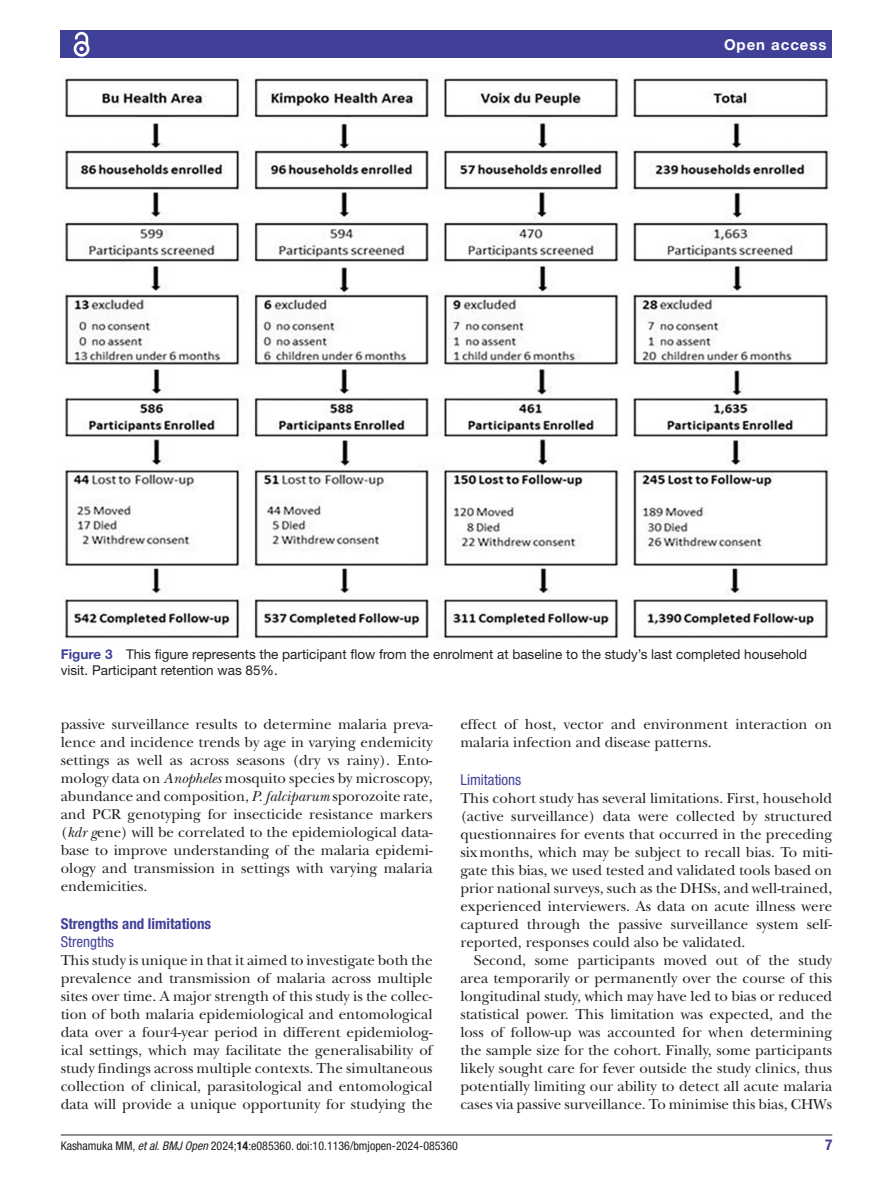
<style>
.page{position:relative;width:893px;height:1191px;background:#fff}
.page>*{position:absolute;margin:0;border:0;box-sizing:border-box;transform-origin:0 0}
.t1{font:15px/18px "New Baskerville";color:#231f20;text-align:justify}
.t2{font:700 condensed 15px "Helvetica Neue LT Std";color:#414099}
.t3{font:condensed 15px "Helvetica Neue LT Std";color:#414099}
.t4{font:700 15px "Helvetica Neue LT Std";letter-spacing:.065em;color:#fff}
.t5{font:13.5px/16.2px "Helvetica Neue LT Std";color:#231f20}
.t6{font:condensed 12px "Helvetica Neue LT Std";color:#231f20}
.s1{font-weight:700;color:#414099}
.s2{font-style:italic}
.s3{font-weight:700}
</style>
<div class="page">
<hr style="left:61px;top:1134px;width:771px;height:1px;background:#231f20">
<div style="left:61px;top:31px;width:771px;height:27px;background:#414099"></div>
<svg style="left:73px;top:31px;width:17px;height:26px"></svg>
<img style="left:65px;top:78px;width:765px;height:561px">
<p class="t4" style="left:724px;top:35px;width:104px">Open access</p>
<p class="t5" style="left:61px;top:646px;width:748px"><span class="s1">Figure 3</span> This figure represents the participant flow from the enrolment at baseline to the study’s last completed household visit. Participant retention was 85%.</p>
<p class="t1" style="left:61px;top:715px;width:373px">passive surveillance results to determine malaria preva&shy;lence and incidence trends by age in varying endemicity settings as well as across seasons (dry vs rainy). Ento&shy;mology data on <span class="s2">Anopheles</span> mosquito species by microscopy, abundance and composition, <span class="s2">P. falciparum</span> sporozoite rate, and PCR genotyping for insecticide resistance markers (<span class="s2">kdr g</span>ene) will be correlated to the epidemiological data&shy;base to improve understanding of the malaria epidemi&shy;ology and transmission in settings with varying malaria endemicities.</p>
<p class="t2" style="left:61px;top:915px;width:152px">Strengths and limitations</p>
<p class="t3" style="left:61px;top:933px;width:55px">Strengths</p>
<p class="t1" style="left:61px;top:951px;width:373px">This study is unique in that it aimed to investigate both the prevalence and transmission of malaria across multiple sites over time. A major strength of this study is the collec&shy;tion of both malaria epidemiological and entomological data over a four4-year period in different epidemiolog&shy;ical settings, which may facilitate the generalisability of study findings across multiple contexts. The simultaneous collection of clinical, parasitological and entomological data will provide a unique opportunity for studying the</p>
<p class="t1" style="left:460px;top:715px;width:373px">effect of host, vector and environment interaction on malaria infection and disease patterns.</p>
<p class="t3" style="left:460px;top:771px;width:62px">Limitations</p>
<p class="t1" style="left:460px;top:789px;width:373px">This cohort study has several limitations. First, household (active surveillance) data were collected by structured questionnaires for events that occurred in the preceding sixmonths, which may be subject to recall bias. To miti&shy;gate this bias, we used tested and validated tools based on prior national surveys, such as the DHSs, and well-trained, experienced interviewers. As data on acute illness were captured through the passive surveillance system self&shy;reported, responses could also be validated.</p>
<p class="t1" style="left:460px;top:951px;width:373px;text-indent:13px">Second, some participants moved out of the study area temporarily or permanently over the course of this longitudinal study, which may have led to bias or reduced statistical power. This limitation was expected, and the loss of follow-up was accounted for when determining the sample size for the cohort. Finally, some participants likely sought care for fever outside the study clinics, thus potentially limiting our ability to detect all acute malaria cases via passive surveillance. To minimise this bias, CHWs</p>
<p class="t6" style="left:61px;top:1138px;width:399px">Kashamuka MM, <span class="s2">et al</span>. <span class="s2">BMJ Open</span> 2024;<span class="s3">14</span>:e085360. doi:10.1136/bmjopen-2024-085360</p>
<p class="t2" style="left:825px;top:1135px;width:9px">7</p>
</div>
